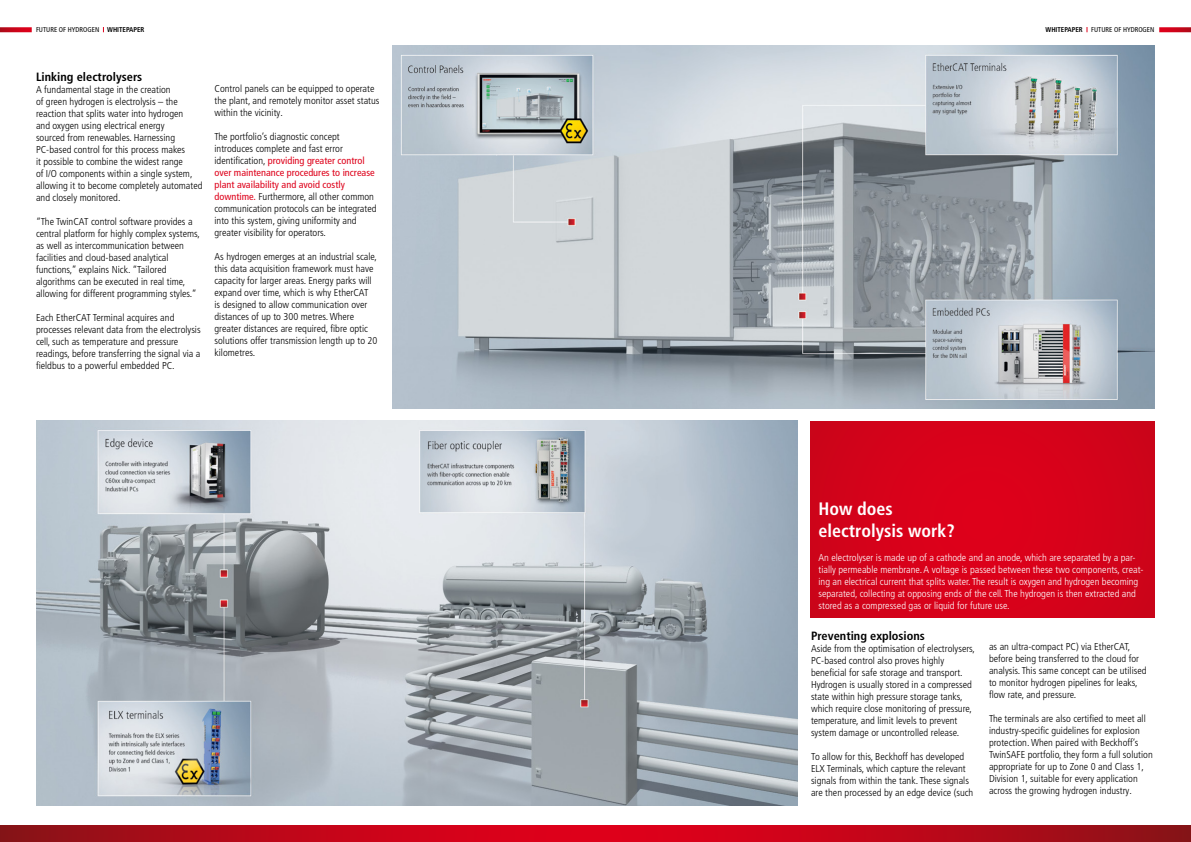
<style>
.page{position:relative;width:1191px;height:842px;background:#fff}
.page>*{position:absolute;margin:0;border:0;box-sizing:border-box;transform-origin:0 0}
.t1{font:700 condensed 18px/21.6px "Frutiger LT Pro";color:#fff}
.t2{font:700 condensed 12px "Frutiger LT Pro";color:#000}
.t3{font:300 condensed 10px/12px "Frutiger LT Pro";color:#000}
.t4{font:300 condensed 10px/12px "Frutiger LT Pro";color:#fff}
.t5{font:condensed 7px "Frutiger LT Pro";color:#000}
.s1{font-weight:700}
.s2{font-weight:400;color:#de001a}
</style>
<div class="page">
<svg style="left:0;top:27px;width:32px;height:5px"></svg>
<svg style="left:1159px;top:27px;width:32px;height:5px"></svg>
<img style="left:36px;top:421px;width:761px;height:384px">
<img style="left:393px;top:45px;width:762px;height:363px">
<div style="left:810px;top:421px;width:345px;height:196px;background:#d6021a"></div>
<svg style="left:0;top:826px;width:1191px;height:16px"></svg>
<p class="t5" style="left:36px;top:26px;width:110px">FUTURE OF HYDROGEN <span class="s1">WHITEPAPER</span></p>
<p class="t5" style="left:1045px;top:26px;width:110px"><span class="s1">WHITEPAPER</span> FUTURE OF HYDROGEN</p>
<p class="t2" style="left:36px;top:70px;width:108px">Linking electrolysers</p>
<p class="t3" style="left:36px;top:84px;width:168px">A fundamental stage in the creation<br>of green hydrogen is electrolysis – the reaction that splits water into hydrogen<br>and oxygen using electrical energy<br>sourced from renewables. Harnessing PC-based control for this process makes<br>it possible to combine the widest range<br>of I/O components within a single system, allowing it to become completely automated and closely monitored.</p>
<p class="t3" style="left:36px;top:216px;width:165px">“The TwinCAT control software provides a central platform for highly complex systems, as well as intercommunication between facilities and cloud-based analytical functions,” explains Nick. “Tailored algorithms can be executed in real time, allowing for different programming styles.”</p>
<p class="t3" style="left:36px;top:312px;width:166px">Each EtherCAT Terminal acquires and processes relevant data from the electrolysis cell, such as temperature and pressure readings, before transferring the signal via a fieldbus to a powerful embedded PC.</p>
<p class="t3" style="left:214px;top:82px;width:167px">Control panels can be equipped to operate the plant, and remotely monitor asset status within the vicinity.</p>
<p class="t3" style="left:214px;top:130px;width:163px">The portfolio’s diagnostic concept introduces complete and fast error identification, <span class="s2">providing greater control over maintenance procedures to increase plant availability and avoid costly downtime.</span> Furthermore, all other common communication protocols can be integrated into this system, giving uniformity and greater visibility for operators.</p>
<p class="t3" style="left:214px;top:250px;width:164px">As hydrogen emerges at an industrial scale, this data acquisition framework must have capacity for larger areas. Energy parks will expand over time, which is why EtherCAT<br>is designed to allow communication over distances of up to 300 metres. Where greater distances are required, fibre optic solutions offer transmission length up to 20 kilometres.</p>
<h1 class="t1" style="left:818px;top:498px;width:138px">How does electrolysis work?</h1>
<p class="t4" style="left:818px;top:551px;width:327px">An electrolyser is made up of a cathode and an anode, which are separated by a par&shy;tially permeable membrane. A voltage is passed between these two components, creat&shy;ing an electrical current that splits water. The result is oxygen and hydrogen becoming separated, collecting at opposing ends of the cell. The hydrogen is then extracted and stored as a compressed gas or liquid for future use.</p>
<p class="t2" style="left:811px;top:628px;width:115px">Preventing explosions</p>
<p class="t3" style="left:811px;top:642px;width:165px">Aside from the optimisation of electrolysers, PC-based control also proves highly beneficial for safe storage and transport.<br>Hydrogen is usually stored in a compressed state within high pressure storage tanks, which require close monitoring of pressure, temperature, and limit levels to prevent system damage or uncontrolled release.</p>
<p class="t3" style="left:811px;top:750px;width:164px">To allow for this, Beckhoff has developed ELX Terminals, which capture the relevant signals from within the tank. These signals are then processed by an edge device (such</p>
<p class="t3" style="left:989px;top:641px;width:159px">as an ultra-compact PC) via EtherCAT, before being transferred to the cloud for analysis. This same concept can be utilised to monitor hydrogen pipelines for leaks, flow rate, and pressure.</p>
<p class="t3" style="left:989px;top:713px;width:165px">The terminals are also certified to meet all industry-specific guidelines for explosion protection. When paired with Beckhoff’s TwinSAFE portfolio, they form a full solution appropriate for up to Zone 0 and Class 1, Division 1, suitable for every application across the growing hydrogen industry.</p>
</div>
